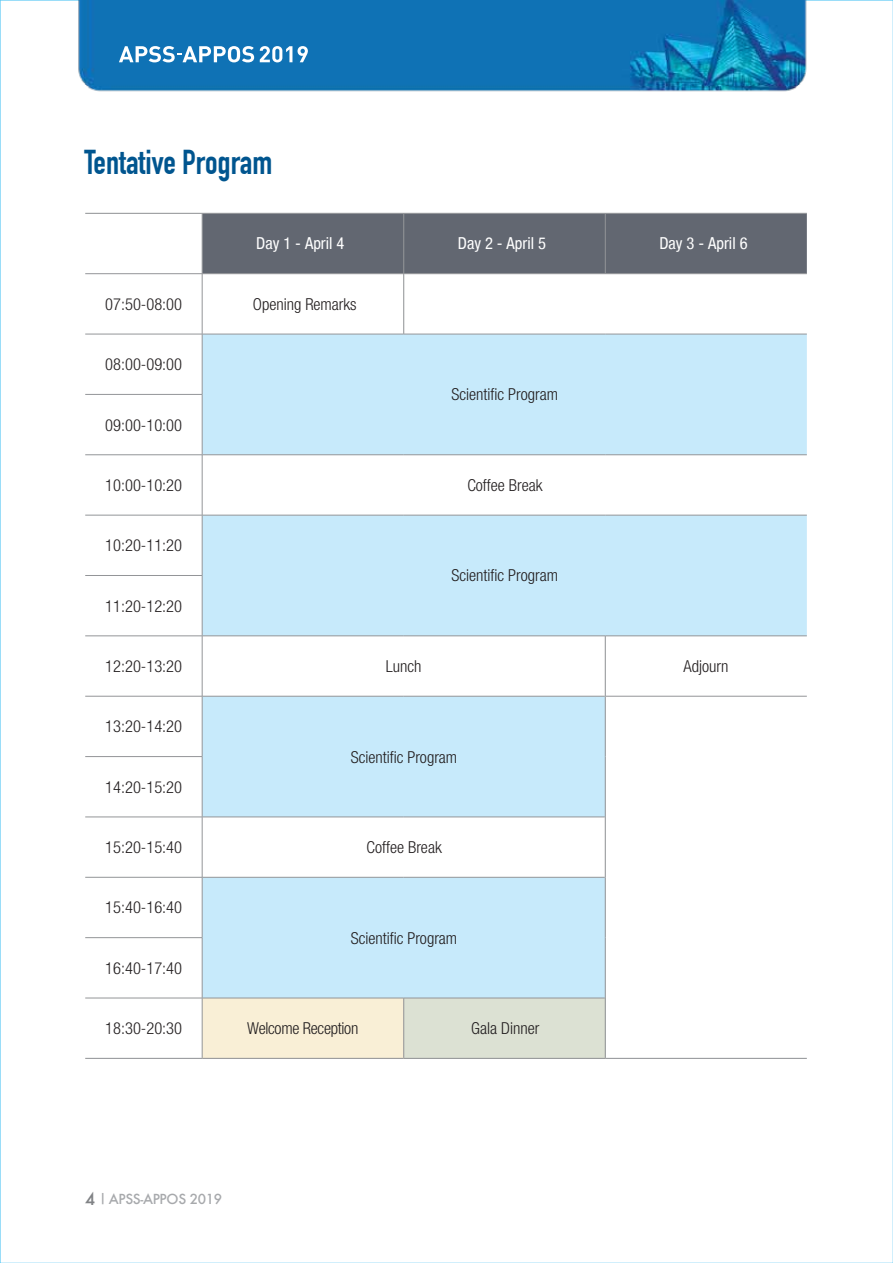
<style>
.page{position:relative;width:893px;height:1263px;background:#fff}
.page>*{position:absolute;margin:0;border:0;box-sizing:border-box;transform-origin:0 0}
.t1{font:700 33.75px "DIN Condensed";color:#00558f}
.t2{font:300 condensed 16.5px "Helvetica Neue";color:#231f20}
.t3{font:condensed 16.5px "Helvetica Neue Condensed";color:#fff}
.t4{font:500 13.5px "Futura";letter-spacing:-.025em;color:#a7a9ac}
.s1{font-size:16.5px;color:#808285}
</style>
<div class="page">
<div style="left:203px;top:214px;width:604px;height:59px;background:#626771"></div>
<svg style="left:202px;top:335px;width:605px;height:663px;fill:#c7eafb"></svg>
<div style="left:202px;top:998px;width:202px;height:60px;background:#f9efd6"></div>
<div style="left:404px;top:998px;width:201px;height:60px;background:#dce1d3"></div>
<hr style="left:202px;top:214px;width:1px;height:59px;background:#939598">
<hr style="left:605px;top:214px;width:1px;height:59px;background:#939598">
<hr style="left:85px;top:273px;width:117px;height:1px;background:#939598">
<hr style="left:202px;top:273px;width:201px;height:1px;background:#939598">
<hr style="left:202px;top:274px;width:1px;height:60px;background:#939598">
<hr style="left:404px;top:273px;width:201px;height:1px;background:#939598">
<hr style="left:605px;top:273px;width:202px;height:1px;background:#939598">
<hr style="left:85px;top:334px;width:117px;height:1px;background:#939598">
<hr style="left:202px;top:334px;width:202px;height:1px;background:#939598">
<hr style="left:202px;top:334px;width:1px;height:60px;background:#939598">
<hr style="left:404px;top:334px;width:201px;height:1px;background:#939598">
<hr style="left:605px;top:334px;width:202px;height:1px;background:#939598">
<hr style="left:85px;top:394px;width:117px;height:1px;background:#939598">
<hr style="left:202px;top:395px;width:1px;height:59px;background:#939598">
<hr style="left:85px;top:454px;width:117px;height:1px;background:#939598">
<hr style="left:202px;top:454px;width:202px;height:1px;background:#939598">
<hr style="left:202px;top:455px;width:1px;height:60px;background:#939598">
<hr style="left:404px;top:454px;width:201px;height:1px;background:#939598">
<hr style="left:605px;top:454px;width:202px;height:1px;background:#939598">
<hr style="left:85px;top:515px;width:117px;height:1px;background:#939598">
<hr style="left:202px;top:515px;width:202px;height:1px;background:#939598">
<hr style="left:202px;top:515px;width:1px;height:60px;background:#939598">
<hr style="left:404px;top:515px;width:201px;height:1px;background:#939598">
<hr style="left:605px;top:515px;width:202px;height:1px;background:#939598">
<hr style="left:85px;top:575px;width:117px;height:1px;background:#939598">
<hr style="left:202px;top:576px;width:1px;height:60px;background:#939598">
<hr style="left:85px;top:636px;width:117px;height:1px;background:#939598">
<hr style="left:202px;top:636px;width:202px;height:1px;background:#939598">
<hr style="left:202px;top:636px;width:1px;height:60px;background:#939598">
<hr style="left:404px;top:636px;width:201px;height:1px;background:#939598">
<hr style="left:605px;top:636px;width:202px;height:1px;background:#939598">
<hr style="left:85px;top:696px;width:117px;height:1px;background:#939598">
<hr style="left:202px;top:696px;width:202px;height:1px;background:#939598">
<hr style="left:202px;top:696px;width:1px;height:60px;background:#939598">
<hr style="left:404px;top:696px;width:201px;height:1px;background:#939598">
<hr style="left:606px;top:696px;width:201px;height:1px;background:#939598">
<hr style="left:85px;top:756px;width:117px;height:1px;background:#939598">
<hr style="left:202px;top:757px;width:1px;height:60px;background:#939598">
<hr style="left:85px;top:817px;width:117px;height:1px;background:#939598">
<hr style="left:202px;top:817px;width:202px;height:1px;background:#939598">
<hr style="left:202px;top:817px;width:1px;height:60px;background:#939598">
<hr style="left:404px;top:817px;width:201px;height:1px;background:#939598">
<hr style="left:85px;top:877px;width:117px;height:1px;background:#939598">
<hr style="left:85px;top:937px;width:117px;height:1px;background:#939598">
<hr style="left:85px;top:998px;width:117px;height:1px;background:#939598">
<hr style="left:202px;top:998px;width:1px;height:60px;background:#939598">
<hr style="left:85px;top:213px;width:117px;height:1px;background:#939598">
<hr style="left:202px;top:213px;width:202px;height:1px;background:#939598">
<hr style="left:404px;top:213px;width:201px;height:1px;background:#939598">
<hr style="left:605px;top:213px;width:202px;height:1px;background:#939598">
<hr style="left:85px;top:1058px;width:117px;height:1px;background:#939598">
<hr style="left:202px;top:1058px;width:202px;height:1px;background:#939598">
<hr style="left:404px;top:1058px;width:201px;height:1px;background:#939598">
<hr style="left:605px;top:1058px;width:202px;height:1px;background:#939598">
<hr style="left:403px;top:214px;width:1px;height:60px;background:#939598">
<hr style="left:403px;top:998px;width:1px;height:60px;background:#939598">
<hr style="left:605px;top:998px;width:1px;height:60px;background:#939598">
<hr style="left:605px;top:636px;width:1px;height:60px;background:#939598">
<hr style="left:605px;top:696px;width:1px;height:60px;background:#939598">
<hr style="left:605px;top:756px;width:1px;height:61px;background:#939598">
<hr style="left:605px;top:817px;width:1px;height:60px;background:#939598">
<hr style="left:202px;top:877px;width:1px;height:60px;background:#939598">
<hr style="left:202px;top:938px;width:1px;height:60px;background:#939598">
<hr style="left:202px;top:877px;width:202px;height:1px;background:#939598">
<hr style="left:404px;top:877px;width:201px;height:1px;background:#939598">
<hr style="left:202px;top:998px;width:202px;height:1px;background:#939598">
<hr style="left:404px;top:998px;width:201px;height:1px;background:#939598">
<hr style="left:605px;top:877px;width:1px;height:61px;background:#939598">
<hr style="left:605px;top:938px;width:1px;height:60px;background:#939598">
<hr style="left:403px;top:274px;width:1px;height:60px;background:#939598">
<img style="left:60px;top:0;width:764px;height:92px">
<svg style="left:260px;top:46px;width:32px;height:16px"></svg>
<svg style="left:298px;top:46px;width:10px;height:16px"></svg>
<svg style="left:119px;top:46px;width:135px;height:16px"></svg>
<h1 class="t1" style="left:84px;top:142px;width:189px">Tentative Program</h1>
<p class="t3" style="left:256px;top:234px;width:90px">Day 1 - April 4</p>
<p class="t3" style="left:458px;top:234px;width:90px">Day 2 - April 5</p>
<p class="t3" style="left:659px;top:234px;width:90px">Day 3 - April 6</p>
<p class="t2" style="left:105px;top:294px;width:78px">07:50-08:00</p>
<p class="t2" style="left:253px;top:294px;width:105px">Opening Remarks</p>
<p class="t2" style="left:105px;top:355px;width:78px">08:00-09:00</p>
<p class="t2" style="left:105px;top:415px;width:78px">09:00-10:00</p>
<p class="t2" style="left:451px;top:385px;width:108px">Scientific Program</p>
<p class="t2" style="left:105px;top:476px;width:78px">10:00-10:20</p>
<p class="t2" style="left:467px;top:476px;width:77px">Coffee Break</p>
<p class="t2" style="left:105px;top:536px;width:78px">10:20-11:20</p>
<p class="t2" style="left:105px;top:596px;width:78px">11:20-12:20</p>
<p class="t2" style="left:451px;top:566px;width:108px">Scientific Program</p>
<p class="t2" style="left:105px;top:657px;width:78px">12:20-13:20</p>
<p class="t2" style="left:386px;top:657px;width:37px">Lunch</p>
<p class="t2" style="left:684px;top:657px;width:46px">Adjourn</p>
<p class="t2" style="left:105px;top:717px;width:78px">13:20-14:20</p>
<p class="t2" style="left:105px;top:777px;width:78px">14:20-15:20</p>
<p class="t2" style="left:351px;top:747px;width:108px">Scientific Program</p>
<p class="t2" style="left:105px;top:838px;width:78px">15:20-15:40</p>
<p class="t2" style="left:367px;top:838px;width:77px">Coffee Break</p>
<p class="t2" style="left:105px;top:898px;width:78px">15:40-16:40</p>
<p class="t2" style="left:105px;top:958px;width:78px">16:40-17:40</p>
<p class="t2" style="left:351px;top:928px;width:108px">Scientific Program</p>
<p class="t2" style="left:105px;top:1019px;width:78px">18:30-20:30</p>
<p class="t2" style="left:247px;top:1019px;width:113px">Welcome Reception</p>
<p class="t2" style="left:471px;top:1019px;width:70px">Gala Dinner</p>
<p class="t4" style="left:85px;top:1190px;width:138px"><span class="s1">4</span> <sup>|</sup> APSS-APPOS 2019</p>
</div>
